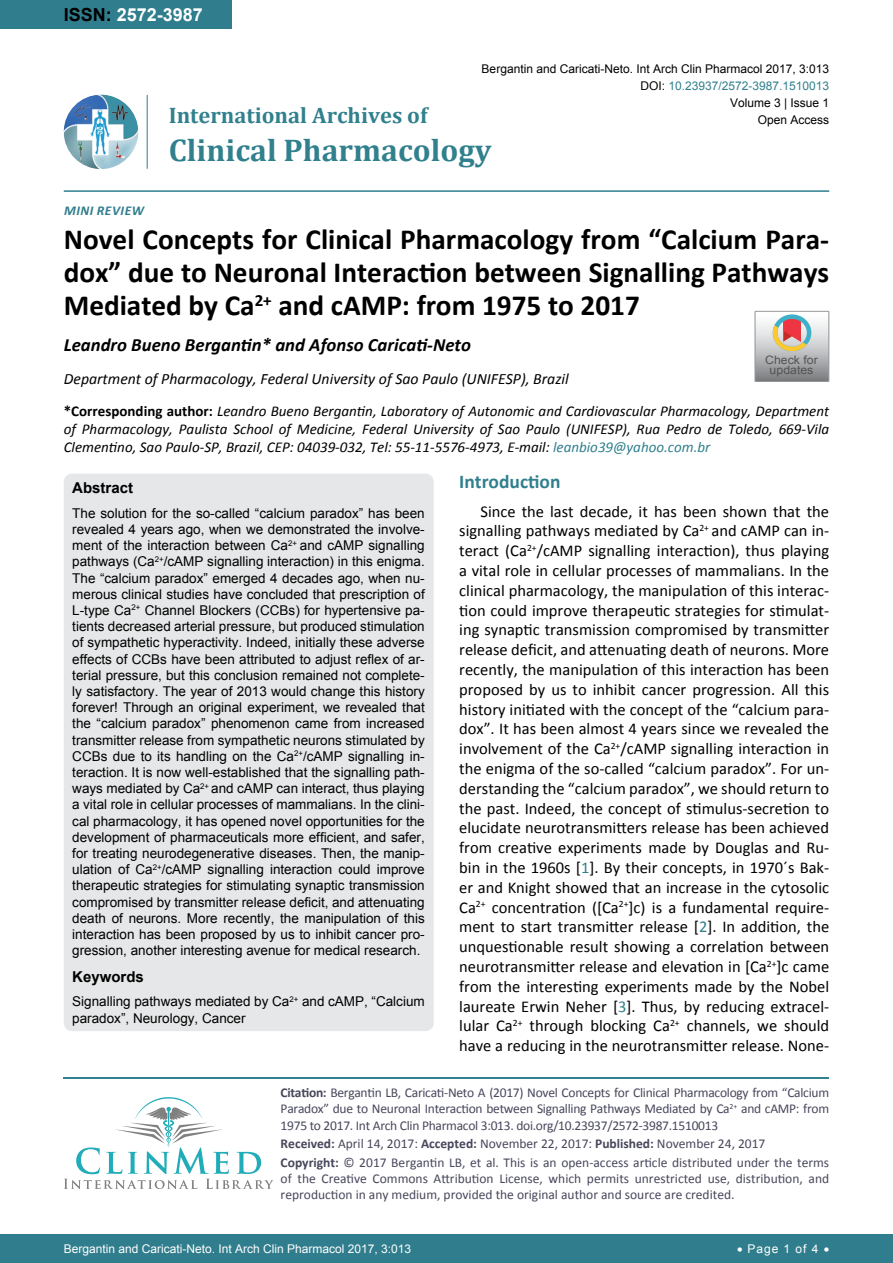
<style>
.page{position:relative;width:893px;height:1263px;background:#fff}
.page>*{position:absolute;margin:0;border:0;box-sizing:border-box;transform-origin:0 0}
.t1{font:700 31.5px "Cambria";color:#30808d}
.t2{font:700 29.25px/33px "Calibri";color:#000;text-align:justify}
.t3{font:700 22.5px "Cambria";color:#30808d}
.t4{font:700 19.5px "Calibri";color:#30808d}
.t5{font:italic 700 18.75px "Calibri";color:#000}
.t6{font:700 18px "Arial";color:#fff}
.t7{font:16.5px/19.8px "Calibri";color:#000;text-align:justify}
.t8{font:italic 15.75px "Calibri";color:#000}
.t9{font:italic 15px/18px "Calibri";color:#000;text-align:justify}
.t10{font:700 15px "Arial";color:#000}
.t11{font:13.5px/16.2px "Arial";color:#000;text-align:justify}
.t12{font:13.5px/16.2px "Calibri";color:#47475c}
.t13{font:italic 700 13.5px "Calibri";letter-spacing:.04em;color:#307d8d}
.t14{font:12px "Arial";color:#000}
.t15{font:12px "Arial";color:#fff}
.t16{font:12px "Arial";color:#30808d}
.t17{font:11.7px/10.1px "Arial";color:#535353;text-align:center;scale:1.06 1}
.s1{color:#000}
.s2{font-weight:700;font-style:normal}
.s3{color:#30808d}
.s4{font-weight:700}
</style>
<div class="page">
<div style="left:0;top:1234px;width:893px;height:29px;background:#307d8d"></div>
<div style="left:0;top:0;width:231px;height:28px;background:#307d8d"></div>
<img style="left:64px;top:95px;width:74px;height:74px;border-radius:37px">
<hr style="left:147px;top:95px;width:1px;height:74px;background:#307d8d">
<hr style="left:64px;top:190px;width:765px;height:2px;background:#307d8d">
<hr style="left:64px;top:1077px;width:765px;height:1px;background:#30808d">
<svg style="left:64px;top:1097px;width:210px;height:92px"></svg>
<div style="left:64px;top:474px;width:370px;height:557px;background:#e6e7e8;border-radius:9px"></div>
<svg style="left:755px;top:311px;width:74px;height:71px;background:#bcb6b3"></svg>
<h3 class="t6" style="left:64px;top:2px;width:141px"><span class="s1">ISSN:</span> 2572-3987</h3>
<p class="t13" style="left:64px;top:202px;width:81px">Mini Review</p>
<p class="t14" style="left:482px;top:60px;width:349px">Bergantin and Caricati-Neto. Int Arch Clin Pharmacol 2017, 3:013</p>
<p class="t14" style="left:730px;top:95px;width:101px">Volume 3 | Issue 1</p>
<p class="t16" style="left:640px;top:78px;width:190px"><span class="s1">DOI:</span> 10.23937/2572-3987.1510013</p>
<h3 class="t3" style="left:169px;top:100px;width:260px">International Archives of</h3>
<h1 class="t1" style="left:169px;top:128px;width:324px">Clinical Pharmacology</h1>
<p class="t14" style="left:758px;top:112px;width:73px">Open Access</p>
<h2 class="t2" style="left:64px;top:222px;width:767px">Novel Concepts for Clinical Pharmacology from “Calcium Para&shy;dox” due to Neuronal Interaction between Signalling Pathways Mediated by Ca<sup>2+</sup> and cAMP: from 1975 to 2017</h2>
<h3 class="t5" style="left:64px;top:333px;width:409px">Leandro Bueno Bergantin* and Afonso Caricati-Neto</h3>
<p class="t8" style="left:64px;top:368px;width:506px">Department of Pharmacology, Federal University of Sao Paulo (UNIFESP), Brazil</p>
<p class="t9" style="left:64px;top:402px;width:767px"><span class="s2">*Corresponding author:</span> Leandro Bueno Bergantin, Laboratory of Autonomic and Cardiovascular Pharmacology, Department of Pharmacology, Paulista School of Medicine, Federal University of Sao Paulo (UNIFESP), Rua Pedro de Toledo, 669-Vila Clementino, Sao Paulo-SP, Brazil, CEP: 04039-032, Tel: 55-11-5576-4973, E-mail: <span class="s3">leanbio39@yahoo.com.br</span></p>
<p class="t10" style="left:72px;top:478px;width:62px">Abstract</p>
<p class="t11" style="left:72px;top:505px;width:354px">The solution for the so-called “calcium paradox” has been revealed 4 years ago, when we demonstrated the involve&shy;ment of the interaction between Ca<sup>2+</sup> and cAMP signalling pathways (Ca<sup>2+</sup>/cAMP signalling interaction) in this enigma.<br>The “calcium paradox” emerged 4 decades ago, when nu&shy;merous clinical studies have concluded that prescription of L-type Ca<sup>2+</sup> Channel Blockers (CCBs) for hypertensive pa&shy;tients decreased arterial pressure, but produced stimulation of sympathetic hyperactivity. Indeed, initially these adverse effects of CCBs have been attributed to adjust reflex of ar&shy;terial pressure, but this conclusion remained not complete&shy;ly satisfactory. The year of 2013 would change this history forever! Through an original experiment, we revealed that the “calcium paradox” phenomenon came from increased transmitter release from sympathetic neurons stimulated by CCBs due to its handling on the Ca<sup>2+</sup>/cAMP signalling in&shy;teraction. It is now well-established that the signalling path&shy;ways mediated by Ca<sup>2+</sup> and cAMP can interact, thus playing a vital role in cellular processes of mammalians. In the clini&shy;cal pharmacology, it has opened novel opportunities for the development of pharmaceuticals more efficient, and safer, for treating neurodegenerative diseases. Then, the manip&shy;ulation of Ca<sup>2+</sup>/cAMP signalling interaction could improve therapeutic strategies for stimulating synaptic transmission compromised by transmitter release deficit, and attenuating death of neurons. More recently, the manipulation of this interaction has been proposed by us to inhibit cancer pro&shy;gression, another interesting avenue for medical research.</p>
<p class="t10" style="left:72px;top:966px;width:73px">Keywords</p>
<p class="t11" style="left:72px;top:994px;width:354px">Signalling pathways mediated by Ca<sup>2+</sup> and cAMP, “Calcium paradox”, Neurology, Cancer</p>
<p class="t17" style="left:765px;top:355px;width:51px">Check for updates</p>
<h3 class="t4" style="left:459px;top:470px;width:103px">Introduction</h3>
<p class="t7" style="left:459px;top:501px;width:371px;text-indent:21px">Since the last decade, it has been shown that the signalling pathways mediated by Ca<sup>2+</sup> and cAMP can in&shy;teract (Ca<sup>2+</sup>/cAMP signalling interaction), thus playing a vital role in cellular processes of mammalians. In the clinical pharmacology, the manipulation of this interac&shy;tion could improve therapeutic strategies for stimulat&shy;ing synaptic transmission compromised by transmitter release deficit, and attenuating death of neurons. More recently, the manipulation of this interaction has been proposed by us to inhibit cancer progression. All this history initiated with the concept of the “calcium para&shy;dox”. It has been almost 4 years since we revealed the involvement of the Ca<sup>2+</sup>/cAMP signalling interaction in the enigma of the so-called “calcium paradox”. For un&shy;derstanding the “calcium paradox”, we should return to the past. Indeed, the concept of stimulus-secretion to elucidate neurotransmitters release has been achieved from creative experiments made by Douglas and Ru&shy;bin in the 1960s [<span class="s3">1</span>]. By their concepts, in 1970´s Bak&shy;er and Knight showed that an increase in the cytosolic Ca<sup>2+</sup> concentration ([Ca<sup>2+</sup>]c) is a fundamental require&shy;ment to start transmitter release [<span class="s3">2</span>]. In addition, the unquestionable result showing a correlation between neurotransmitter release and elevation in [Ca<sup>2+</sup>]c came from the interesting experiments made by the Nobel laureate Erwin Neher [<span class="s3">3</span>]. Thus, by reducing extracel&shy;lular Ca<sup>2+</sup> through blocking Ca<sup>2+</sup> channels, we should have a reducing in the neurotransmitter release. None-</p>
<p class="t12" style="left:281px;top:1084px;width:550px;text-align:justify"><span class="s4">Citation:</span> Bergantin LB, Caricati-Neto A (2017) Novel Concepts for Clinical Pharmacology from “Calcium Paradox” due to Neuronal Interaction between Signalling Pathways Mediated by Ca<sup>2+</sup> and cAMP: from 1975 to 2017. Int Arch Clin Pharmacol 3:013. doi.org/10.23937/2572-3987.1510013</p>
<p class="t12" style="left:281px;top:1134px;width:550px;line-height:18.6px"><span class="s4">Received:</span> April 14, 2017: <span class="s4">Accepted:</span> November 22, 2017: <span class="s4">Published:</span> November 24, 2017<br><span class="s4">Copyright:</span> © 2017 Bergantin LB, et al. This is an open-access article distributed under the terms</p>
<p class="t12" style="left:281px;top:1170px;width:550px">of the Creative Commons Attribution License, which permits unrestricted use, distribution, and reproduction in any medium, provided the original author and source are credited.</p>
<p class="t15" style="left:64px;top:1241px;width:349px">Bergantin and Caricati-Neto. Int Arch Clin Pharmacol 2017, 3:013</p>
<p class="t15" style="left:737px;top:1241px;width:94px">• Page 1 of 4 •</p>
</div>
